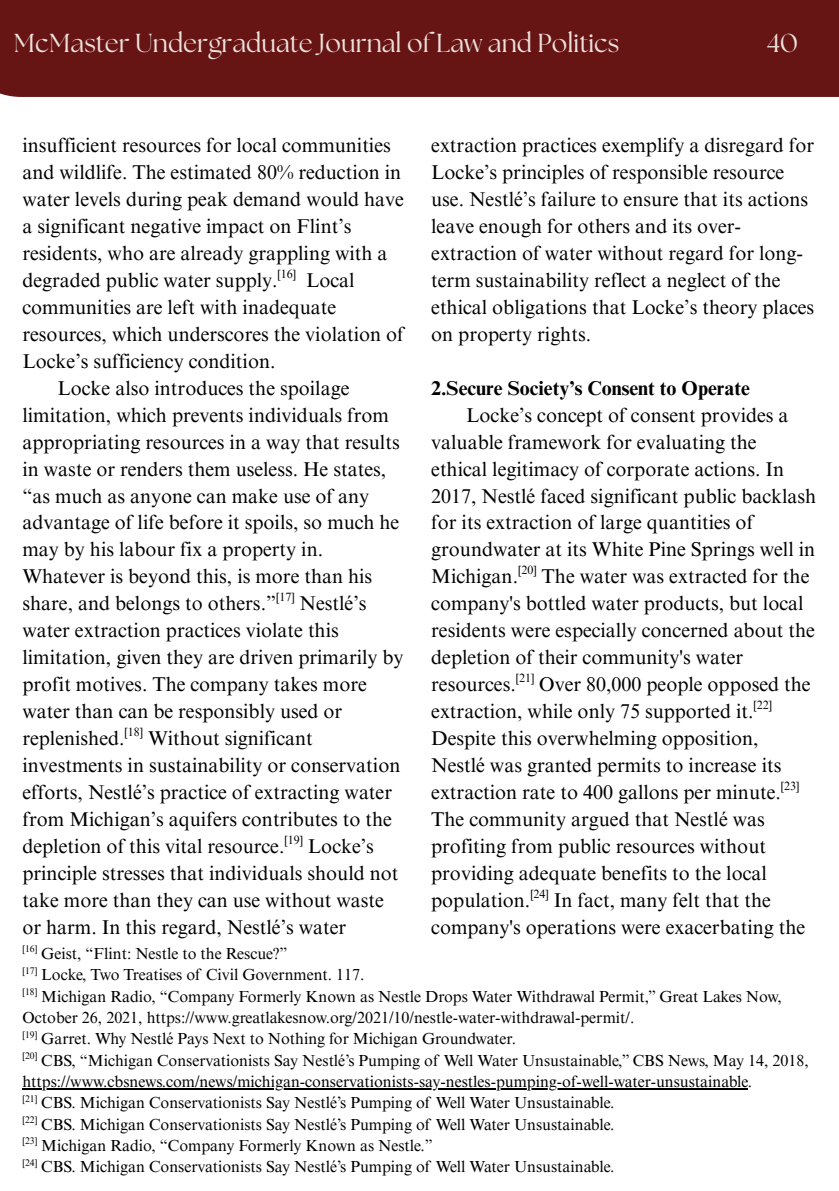
<style>
.page{position:relative;width:839px;height:1191px;background:#fff}
.page>*{position:absolute;margin:0;border:0;box-sizing:border-box;transform-origin:0 0}
.t1{font:26px "The Seasons";color:#ece2dc}
.t2{font:20px/27px "Times NRMT Pro";color:#000}
.t3{font:700 20px "Times NRMT Pro";color:#000}
.t4{font:16px/21.4px "Times NRMT Pro";color:#000}
.t5{font:12px "Times NRMT Pro";color:#000}
.t6{font:9.6px "Times NRMT Pro";color:#000}
</style>
<div class="page">
<div style="left:0;top:0;width:838px;height:97px;background:#671414"></div>
<hr style="left:22px;top:1088px;width:725px;height:2px;background:#000">
<p class="t1" style="left:14px;top:31px;width:607px">McMaster Undergraduate Journal of Law and Politics</p>
<p class="t1" style="left:766px;top:31px;width:33px">40</p>
<h1 class="t2" style="left:22px;top:134px;width:383px">insufficient resources for local communities and wildlife. The estimated 80% reduction in water levels during peak demand would have a significant negative impact on Flint’s residents, who are already grappling with a degraded public water supply.</h1>
<h1 class="t5" style="left:277px;top:269px;width:20px">[16]</h1>
<h1 class="t2" style="left:22px;top:269px;width:383px;text-indent:283px">Local communities are left with inadequate resources, which underscores the violation of<br>Locke’s sufficiency condition.</h1>
<h1 class="t2" style="left:22px;top:377px;width:382px;text-indent:35px">Locke also introduces the spoilage limitation, which prevents individuals from appropriating resources in a way that results in waste or renders them useless. He states, “as much as anyone can make use of any advantage of life before it spoils, so much he may by his labour fix a property in.<br>Whatever is beyond this, is more than his share, and belongs to others.” Nestlé’s water extraction practices violate this limitation, given they are driven primarily by profit motives. The company takes more water than can be responsibly used or replenished. Without significant investments in sustainability or conservation efforts, Nestlé’s practice of extracting water from Michigan’s aquifers contributes to the depletion of this vital resource. Locke’s principle stresses that individuals should not take more than they can use without waste or harm. In this regard, Nestlé’s water</h1>
<h1 class="t5" style="left:276px;top:593px;width:20px">[17]</h1>
<h1 class="t5" style="left:124px;top:728px;width:20px">[18]</h1>
<h1 class="t5" style="left:284px;top:836px;width:20px">[19]</h1>
<h2 class="t6" style="left:22px;top:945px;width:16px">[16]</h2>
<h2 class="t4" style="left:41px;top:945px;width:248px">Geist, “Flint: Nestle to the Rescue?”</h2>
<h2 class="t2" style="left:431px;top:134px;width:384px">extraction practices exemplify a disregard for Locke’s principles of responsible resource use. Nestlé’s failure to ensure that its actions leave enough for others and its over&shy;extraction of water without regard for long&shy;term sustainability reflect a neglect of the ethical obligations that Locke’s theory places on property rights.</h2>
<h2 class="t3" style="left:431px;top:380px;width:320px">2.Secure Society’s Consent to Operate</h2>
<h2 class="t2" style="left:466px;top:404px;width:324px">Locke’s concept of consent provides a</h2>
<h2 class="t2" style="left:431px;top:431px;width:327px">valuable framework for evaluating the</h2>
<h2 class="t2" style="left:431px;top:458px;width:354px">ethical legitimacy of corporate actions. In</h2>
<h2 class="t2" style="left:431px;top:485px;width:386px">2017, Nestlé faced significant public backlash</h2>
<h2 class="t2" style="left:431px;top:512px;width:323px">for its extraction of large quantities of</h2>
<h2 class="t2" style="left:431px;top:539px;width:385px">groundwater at its White Pine Springs well in</h2>
<h2 class="t2" style="left:431px;top:566px;width:379px">Michigan. The water was extracted for the</h2>
<h2 class="t2" style="left:431px;top:593px;width:374px">company's bottled water products, but local</h2>
<h2 class="t2" style="left:431px;top:620px;width:385px">residents were especially concerned about the</h2>
<h2 class="t2" style="left:431px;top:647px;width:313px">depletion of their community's water</h2>
<h2 class="t2" style="left:431px;top:674px;width:381px">resources. Over 80,000 people opposed the</h2>
<h2 class="t2" style="left:431px;top:701px;width:324px">extraction, while only 75 supported it.</h2>
<h2 class="t2" style="left:431px;top:728px;width:329px">Despite this overwhelming opposition,</h2>
<h2 class="t2" style="left:431px;top:754px;width:352px">Nestlé was granted permits to increase its</h2>
<h2 class="t2" style="left:431px;top:781px;width:351px">extraction rate to 400 gallons per minute.</h2>
<h2 class="t2" style="left:431px;top:808px;width:335px">The community argued that Nestlé was</h2>
<h2 class="t2" style="left:431px;top:835px;width:336px">profiting from public resources without</h2>
<h2 class="t2" style="left:431px;top:862px;width:337px">providing adequate benefits to the local</h2>
<h2 class="t2" style="left:431px;top:889px;width:341px">population. In fact, many felt that the</h2>
<h2 class="t2" style="left:431px;top:916px;width:375px">company's operations were exacerbating the</h2>
<h2 class="t5" style="left:518px;top:566px;width:20px">[20]</h2>
<h2 class="t5" style="left:515px;top:674px;width:20px">[21]</h2>
<h2 class="t5" style="left:753px;top:701px;width:20px">[22]</h2>
<h2 class="t5" style="left:780px;top:782px;width:20px">[23]</h2>
<h2 class="t5" style="left:530px;top:890px;width:20px">[24]</h2>
<p class="t6" style="left:22px;top:967px;width:16px">[17]</p>
<p class="t4" style="left:22px;top:987px;width:760px;text-indent:19px">Michigan Radio, “Company Formerly Known as Nestle Drops Water Withdrawal Permit,” Great Lakes Now,<br>October 26, 2021, https://www.greatlakesnow.org/2021/10/nestle-water-withdrawal-permit/.</p>
<p class="t4" style="left:41px;top:966px;width:325px">Locke, Two Treatises of Civil Government. 117.</p>
<p class="t6" style="left:22px;top:988px;width:16px">[18]</p>
<p class="t6" style="left:22px;top:1031px;width:16px">[19]</p>
<p class="t4" style="left:41px;top:1030px;width:476px">Garret. Why Nestlé Pays Next to Nothing for Michigan Groundwater.</p>
<p class="t6" style="left:22px;top:1052px;width:16px">[20]</p>
<p class="t4" style="left:41px;top:1051px;width:769px">CBS, “Michigan Conservationists Say Nestlé’s Pumping of Well Water Unsustainable,” CBS News, May 14, 2018,</p>
<p class="t4" style="left:22px;top:1073px;width:731px">https://www.cbsnews.com/news/michigan-conservationists-say-nestles-pumping-of-well-water-unsustainable.</p>
<p class="t6" style="left:22px;top:1095px;width:16px">[21]</p>
<p class="t4" style="left:41px;top:1094px;width:574px">CBS. Michigan Conservationists Say Nestlé’s Pumping of Well Water Unsustainable.</p>
<p class="t6" style="left:22px;top:1116px;width:16px">[22]</p>
<p class="t4" style="left:41px;top:1115px;width:574px">CBS. Michigan Conservationists Say Nestlé’s Pumping of Well Water Unsustainable.</p>
<p class="t6" style="left:22px;top:1137px;width:16px">[23]</p>
<p class="t4" style="left:41px;top:1137px;width:393px">Michigan Radio, “Company Formerly Known as Nestle.”</p>
<p class="t6" style="left:22px;top:1159px;width:16px">[24]</p>
<p class="t4" style="left:41px;top:1158px;width:574px">CBS. Michigan Conservationists Say Nestlé’s Pumping of Well Water Unsustainable.</p>
</div>
